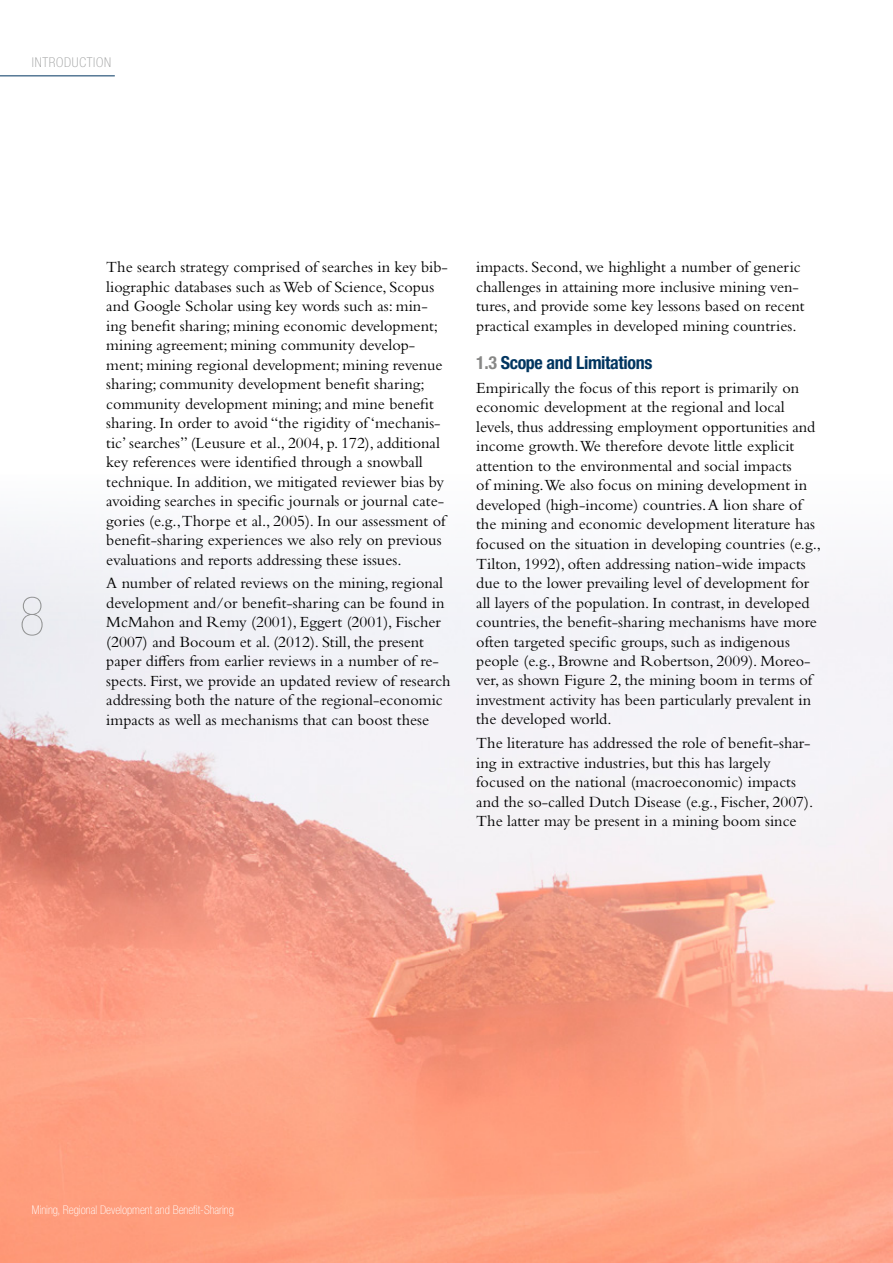
<style>
.page{position:relative;width:893px;height:1263px;background:#fff}
.page>*{position:absolute;margin:0;border:0;box-sizing:border-box;transform-origin:0 0}
.t1{font:200 condensed 54px "Helvetica Neue LT Std";color:#919292}
.t2{font:700 condensed 18px "Helvetica Neue LT Std";letter-spacing:-.02em;color:#003560}
.t3{font:16.2px/19.5px "Bembo Std";color:#000}
.t4{font:100 condensed 13.5px "Helvetica Neue LT Std";letter-spacing:.05em;color:#9c9d9d}
.t5{font:100 condensed 12px "Helvetica Neue LT Std";color:#fff}
.s1{color:#878786}
</style>
<div class="page">
<img style="left:0;top:527px;width:893px;height:736px">
<hr style="left:0;top:76px;width:115px;height:1px;background:#003560">
<p class="t4" style="left:32px;top:55px;width:81px">INTRODUCTION</p>
<h1 class="t1" style="left:19px;top:586px;width:27px">8</h1>
<p class="t3" style="left:106px;top:257px;width:343px">The search strategy comprised of searches in key bib&shy;liographic databases such as Web of Science, Scopus and Google Scholar using key words such as: min&shy;ing benefit sharing; mining economic development; mining agreement; mining community develop&shy;ment; mining regional development; mining revenue sharing; community development benefit sharing; community development mining; and mine benefit sharing. In order to avoid “the rigidity of ‘mechanis&shy;tic’ searches” (Leusure et al., 2004, p. 172), additional key references were identified through a snowball technique. In addition, we mitigated reviewer bias by avoiding searches in specific journals or journal cate&shy;gories (e.g.,Thorpe et al., 2005). In our assessment of benefit-sharing experiences we also rely on previous evaluations and reports addressing these issues.</p>
<p class="t3" style="left:106px;top:573px;width:346px">A number of related reviews on the mining, regional development and/or benefit-sharing can be found in McMahon and Remy (2001), Eggert (2001), Fischer (2007) and Bocoum et al. (2012). Still, the present paper differs from earlier reviews in a number of re&shy;spects. First, we provide an updated review of research addressing both the nature of the regional-economic impacts as well as mechanisms that can boost these</p>
<p class="t3" style="left:476px;top:257px;width:330px">impacts. Second, we highlight a number of generic challenges in attaining more inclusive mining ven&shy;tures, and provide some key lessons based on recent practical examples in developed mining countries.</p>
<p class="t2" style="left:476px;top:352px;width:178px"><span class="s1">1.3</span> Scope and Limitations</p>
<p class="t3" style="left:476px;top:378px;width:346px">Empirically the focus of this report is primarily on economic development at the regional and local levels, thus addressing employment opportunities and income growth.We therefore devote little explicit attention to the environmental and social impacts<br>of mining.We also focus on mining development in developed (high-income) countries. A lion share of the mining and economic development literature has focused on the situation in developing countries (e.g., Tilton, 1992), often addressing nation-wide impacts due to the lower prevailing level of development for all layers of the population. In contrast, in developed countries, the benefit-sharing mechanisms have more often targeted specific groups, such as indigenous people (e.g., Browne and Robertson, 2009). Moreo&shy;ver, as shown Figure 2, the mining boom in terms of investment activity has been particularly prevalent in the developed world.</p>
<p class="t3" style="left:476px;top:733px;width:339px">The literature has addressed the role of benefit-shar&shy;ing in extractive industries, but this has largely focused on the national (macroeconomic) impacts and the so-called Dutch Disease (e.g., Fischer, 2007).<br>The latter may be present in a mining boom since</p>
<p class="t5" style="left:32px;top:1203px;width:204px">Mining, Regional Development and Benefit-Sharing</p>
</div>
